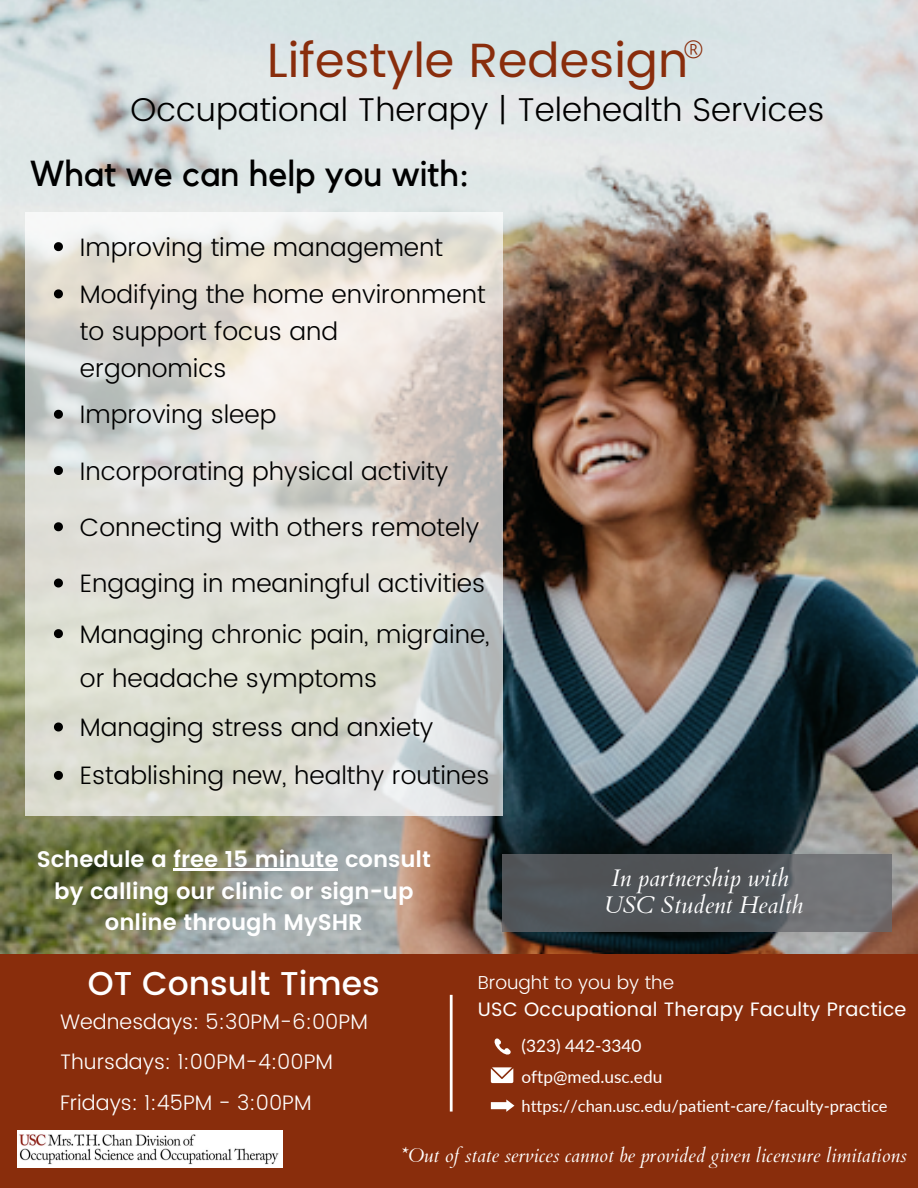
<style>
.page{position:relative;width:918px;height:1188px;background:#fff}
.page>*{position:absolute;margin:0;border:0;box-sizing:border-box;transform-origin:0 0}
.t1{font:48px "Poppins";color:#892d0c}
.t2{font:36px "Kollektif";color:#000}
.t3{font:300 33px "Poppins";color:#000}
.t4{font:500 33px "Poppins";color:#fff}
.t5{font:300 25.2px/37.2px "Poppins";color:#000}
.t6{font:300 24.15px "Open Sans";color:#892d0c}
.t7{font:italic 24px "Cardo";color:#fff}
.t8{font:600 22.5px/31.5px "Poppins";color:#fff;text-align:center}
.t9{font:300 21px "Poppins";color:#fff}
.t10{font:italic 19.5px "Cardo";color:#fff}
.t11{font:19.35px "Poppins";letter-spacing:.015em;color:#fff}
.t12{font:300 18.75px "Poppins";color:#fff}
.t13{font:17.25px "Lato";color:#fff}
.t14{font:16.5px "Lato";color:#fff}
</style>
<div class="page">
<img style="left:0;top:0;width:918px;height:954px">
<div style="left:0;top:954px;width:918px;height:234px;background:#892d0c"></div>
<svg style="left:450px;top:995px;width:3px;height:117px"></svg>
<svg style="left:26px;top:212px;width:477px;height:604px;background:#dddbd4"></svg>
<svg style="left:502px;top:855px;width:390px;height:77px;background:#595c60"></svg>
<svg style="left:54px;top:242px;width:9px;height:9px"></svg>
<svg style="left:54px;top:289px;width:9px;height:9px"></svg>
<svg style="left:54px;top:410px;width:9px;height:9px"></svg>
<svg style="left:54px;top:466px;width:9px;height:9px"></svg>
<svg style="left:54px;top:522px;width:9px;height:9px"></svg>
<svg style="left:54px;top:579px;width:9px;height:9px"></svg>
<svg style="left:54px;top:629px;width:9px;height:9px"></svg>
<svg style="left:54px;top:723px;width:9px;height:9px"></svg>
<svg style="left:54px;top:771px;width:9px;height:9px"></svg>
<svg style="left:494px;top:1038px;width:17px;height:17px"></svg>
<svg style="left:491px;top:1067px;width:22px;height:16px"></svg>
<svg style="left:491px;top:1099px;width:23px;height:13px"></svg>
<hr style="left:174px;top:868px;width:164px;height:3px;background:#fff">
<img style="left:18px;top:1131px;width:264px;height:37px">
<p class="t1" style="left:267px;top:33px;width:423px">Lifestyle Redesign</p>
<p class="t3" style="left:131px;top:90px;width:696px">Occupational Therapy | Telehealth Services</p>
<p class="t2" style="left:30px;top:156px;width:441px">What we can help you with:</p>
<p class="t6" style="left:684px;top:32px;width:22px">®</p>
<p class="t5" style="left:80px;top:228px;width:365px">Improving time management</p>
<p class="t5" style="left:80px;top:276px;width:407px">Modifying the home environment to support focus and ergonomics</p>
<p class="t5" style="left:80px;top:396px;width:198px">Improving sleep</p>
<p class="t5" style="left:80px;top:452px;width:370px">Incorporating physical activity</p>
<p class="t5" style="left:80px;top:508px;width:401px">Connecting with others remotely</p>
<p class="t5" style="left:80px;top:565px;width:407px">Engaging in meaningful activities</p>
<p class="t5" style="left:80px;top:612px;width:411px;line-height:43.8px">Managing chronic pain, migraine, or headache symptoms</p>
<p class="t5" style="left:80px;top:709px;width:355px">Managing stress and anxiety</p>
<p class="t5" style="left:80px;top:757px;width:411px">Establishing new, healthy routines</p>
<p class="t8" style="left:37px;top:844px;width:396px">Schedule a free 15 minute consult by calling our clinic or sign-up online through MySHR</p>
<p class="t7" style="left:612px;top:863px;width:179px">In partnership with</p>
<p class="t7" style="left:604px;top:890px;width:201px">USC Student Health</p>
<p class="t4" style="left:88px;top:965px;width:293px">OT Consult Times</p>
<p class="t9" style="left:60px;top:1009px;width:309px">Wednesdays: 5:30PM-6:00PM</p>
<p class="t9" style="left:60px;top:1050px;width:275px">Thursdays: 1:00PM-4:00PM</p>
<p class="t9" style="left:60px;top:1090px;width:253px">Fridays: 1:45PM - 3:00PM</p>
<p class="t12" style="left:478px;top:972px;width:198px">Brought to you by the</p>
<p class="t11" style="left:478px;top:998px;width:430px">USC Occupational Therapy Faculty Practice</p>
<p class="t13" style="left:521px;top:1035px;width:122px">(323) 442-3340</p>
<p class="t13" style="left:521px;top:1066px;width:142px">oftp@med.usc.edu</p>
<p class="t14" style="left:521px;top:1096px;width:368px">https://chan.usc.edu/patient-care/faculty-practice</p>
<p class="t10" style="left:400px;top:1142px;width:508px">*Out of state services cannot be provided given licensure limitations</p>
</div>
